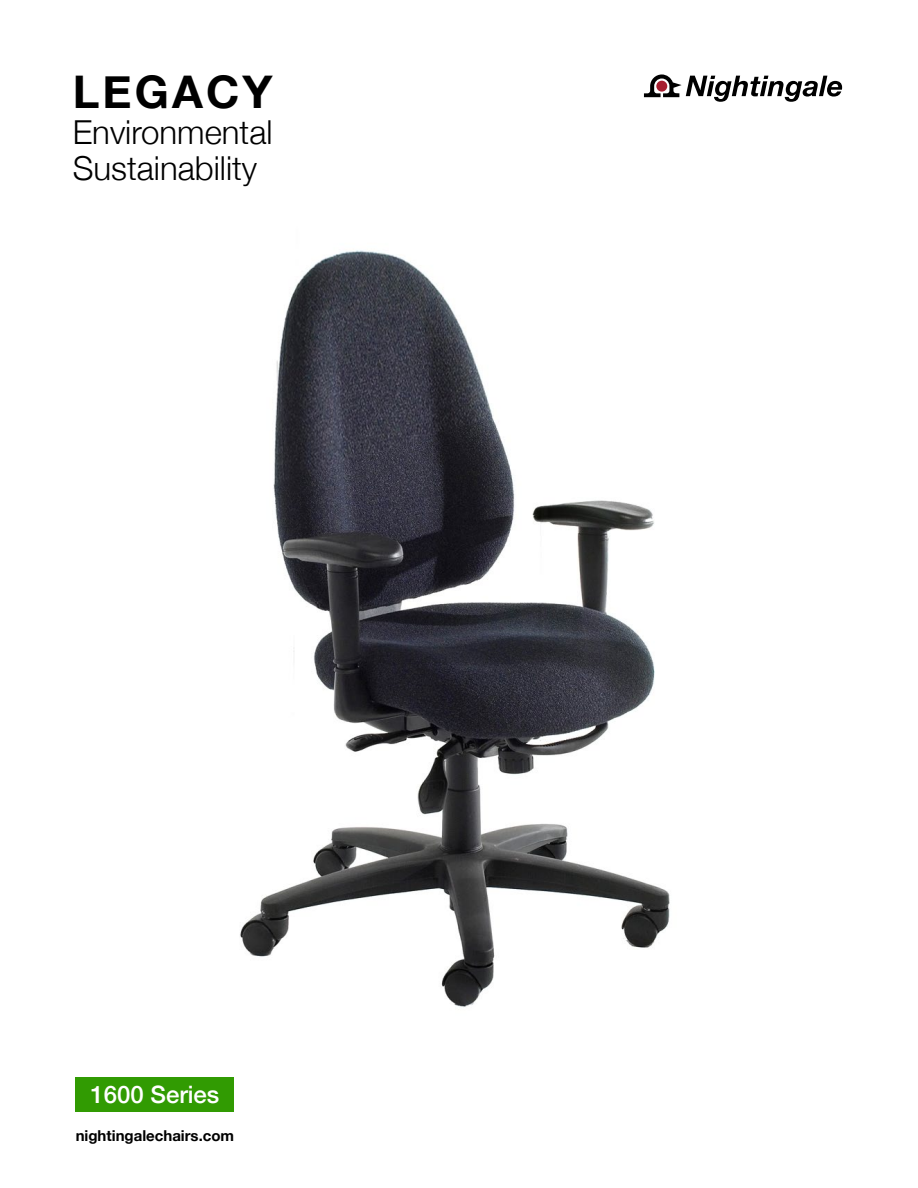
<style>
.page{position:relative;width:918px;height:1188px;background:#fff}
.page>*{position:absolute;margin:0;border:0;box-sizing:border-box;transform-origin:0 0}
.t1{font:700 45px "Helvetica Neue";letter-spacing:.07em;color:#000}
.t2{font:300 33px/36px "Helvetica Neue";color:#000}
.t3{font:500 24px "Helvetica Neue";color:#fff}
.t4{font:700 15px "Helvetica Neue";color:#000}
</style>
<div class="page">
<svg style="left:644px;top:74px;width:198px;height:28px"></svg>
<div style="left:76px;top:1077px;width:158px;height:35px;background:#319b02"></div>
<img style="left:240px;top:250px;width:430px;height:758px">
<h1 class="t1" style="left:73px;top:56px;width:201px">LEGACY</h1>
<p class="t2" style="left:73px;top:112px;width:201px">Environmental<br>Sustainability</p>
<p class="t3" style="left:90px;top:1075px;width:130px">1600 Series</p>
<p class="t4" style="left:76px;top:1124px;width:160px">nightingalechairs.com</p>
</div>
